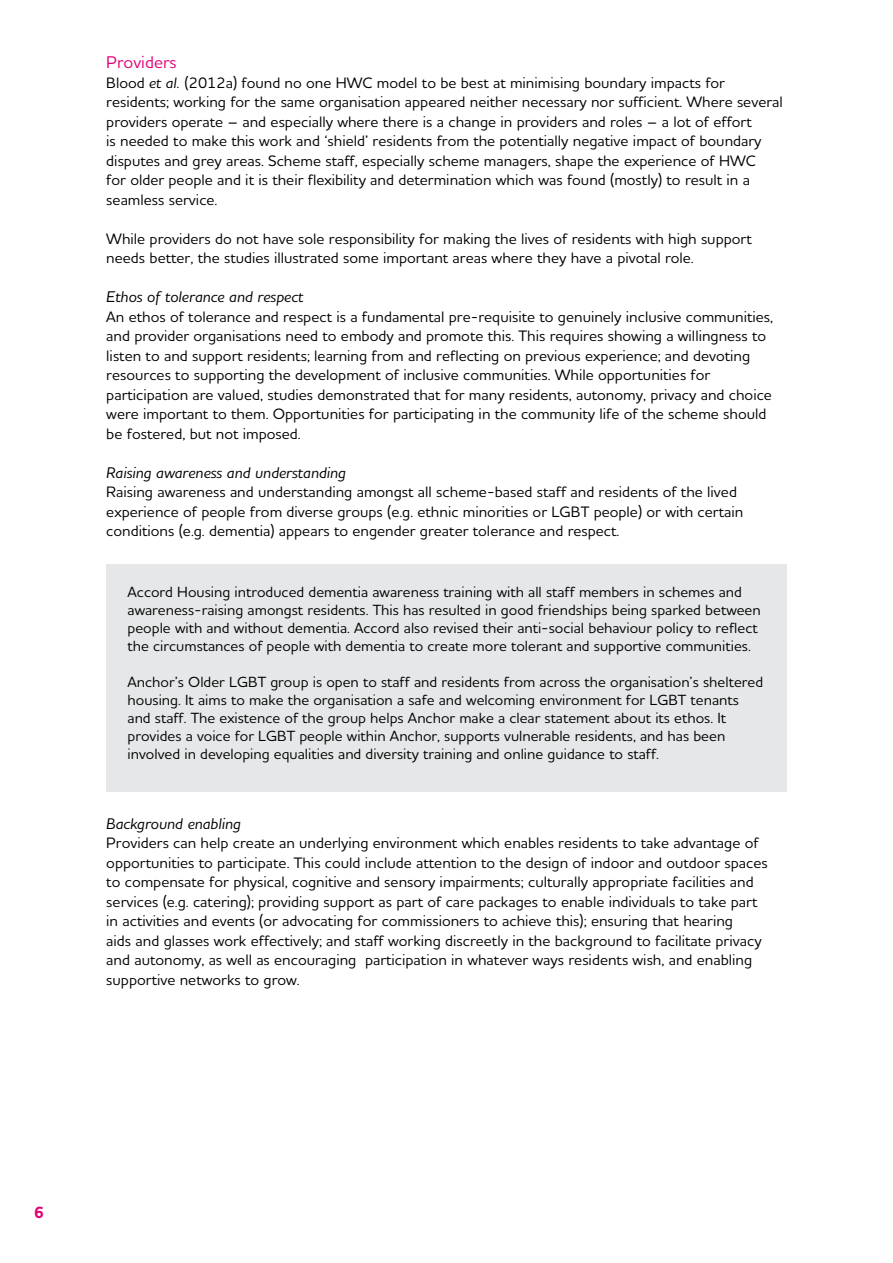
<style>
.page{position:relative;width:893px;height:1263px;background:#fff}
.page>*{position:absolute;margin:0;border:0;box-sizing:border-box;transform-origin:0 0}
.t1{font:500 17.25px "Houschka Alt Pro";color:#e20177}
.t2{font:700 16.5px "Houschka Alt Pro";color:#e20177}
.t3{font:italic 500 15.75px "Houschka Alt Pro";color:#000}
.t4{font:500 15.3px/19.5px "Houschka Alt Pro";color:#000}
.t5{font:500 15px/18px "Houschka Alt Pro";color:#000}
.s1{font-style:italic}
</style>
<div class="page">
<div style="left:106px;top:564px;width:681px;height:228px;background:#e6e7e8"></div>
<p class="t1" style="left:106px;top:52px;width:72px">Providers</p>
<p class="t4" style="left:106px;top:73px;width:678px">Blood <span class="s1">et al.</span> (2012a) found no one HWC model to be best at minimising boundary impacts for residents; working for the same organisation appeared neither necessary nor sufficient. Where several providers operate – and especially where there is a change in providers and roles – a lot of effort<br>is needed to make this work and ‘shield’ residents from the potentially negative impact of boundary disputes and grey areas. Scheme staff, especially scheme managers, shape the experience of HWC<br>for older people and it is their flexibility and determination which was found (mostly) to result in a seamless service.</p>
<p class="t4" style="left:106px;top:229px;width:647px">While providers do not have sole responsibility for making the lives of residents with high support needs better, the studies illustrated some important areas where they have a pivotal role.</p>
<p class="t3" style="left:106px;top:287px;width:198px">Ethos of tolerance and respect</p>
<p class="t4" style="left:106px;top:307px;width:668px">An ethos of tolerance and respect is a fundamental pre-requisite to genuinely inclusive communities, and provider organisations need to embody and promote this. This requires showing a willingness to listen to and support residents; learning from and reflecting on previous experience; and devoting resources to supporting the development of inclusive communities. While opportunities for participation are valued, studies demonstrated that for many residents, autonomy, privacy and choice were important to them. Opportunities for participating in the community life of the scheme should be fostered, but not imposed.</p>
<p class="t3" style="left:106px;top:462px;width:241px">Raising awareness and understanding</p>
<p class="t4" style="left:106px;top:482px;width:638px">Raising awareness and understanding amongst all scheme-based staff and residents of the lived experience of people from diverse groups (e.g. ethnic minorities or LGBT people) or with certain conditions (e.g. dementia) appears to engender greater tolerance and respect.</p>
<p class="t5" style="left:128px;top:582px;width:635px">Accord Housing introduced dementia awareness training with all staff members in schemes and awareness-raising amongst residents. This has resulted in good friendships being sparked between people with and without dementia. Accord also revised their anti-social behaviour policy to reflect the circumstances of people with dementia to create more tolerant and supportive communities.</p>
<p class="t5" style="left:128px;top:672px;width:637px">Anchor’s Older LGBT group is open to staff and residents from across the organisation’s sheltered housing. It aims to make the organisation a safe and welcoming environment for LGBT tenants and staff. The existence of the group helps Anchor make a clear statement about its ethos. It provides a voice for LGBT people within Anchor, supports vulnerable residents, and has been involved in developing equalities and diversity training and online guidance to staff.</p>
<p class="t3" style="left:106px;top:813px;width:136px">Background enabling</p>
<p class="t4" style="left:106px;top:833px;width:663px">Providers can help create an underlying environment which enables residents to take advantage of opportunities to participate. This could include attention to the design of indoor and outdoor spaces to compensate for physical, cognitive and sensory impairments; culturally appropriate facilities and services (e.g. catering); providing support as part of care packages to enable individuals to take part in activities and events (or advocating for commissioners to achieve this); ensuring that hearing<br>aids and glasses work effectively; and staff working discreetly in the background to facilitate privacy and autonomy, as well as encouraging participation in whatever ways residents wish, and enabling supportive networks to grow.</p>
<p class="t2" style="left:34px;top:1202px;width:11px">6</p>
</div>
